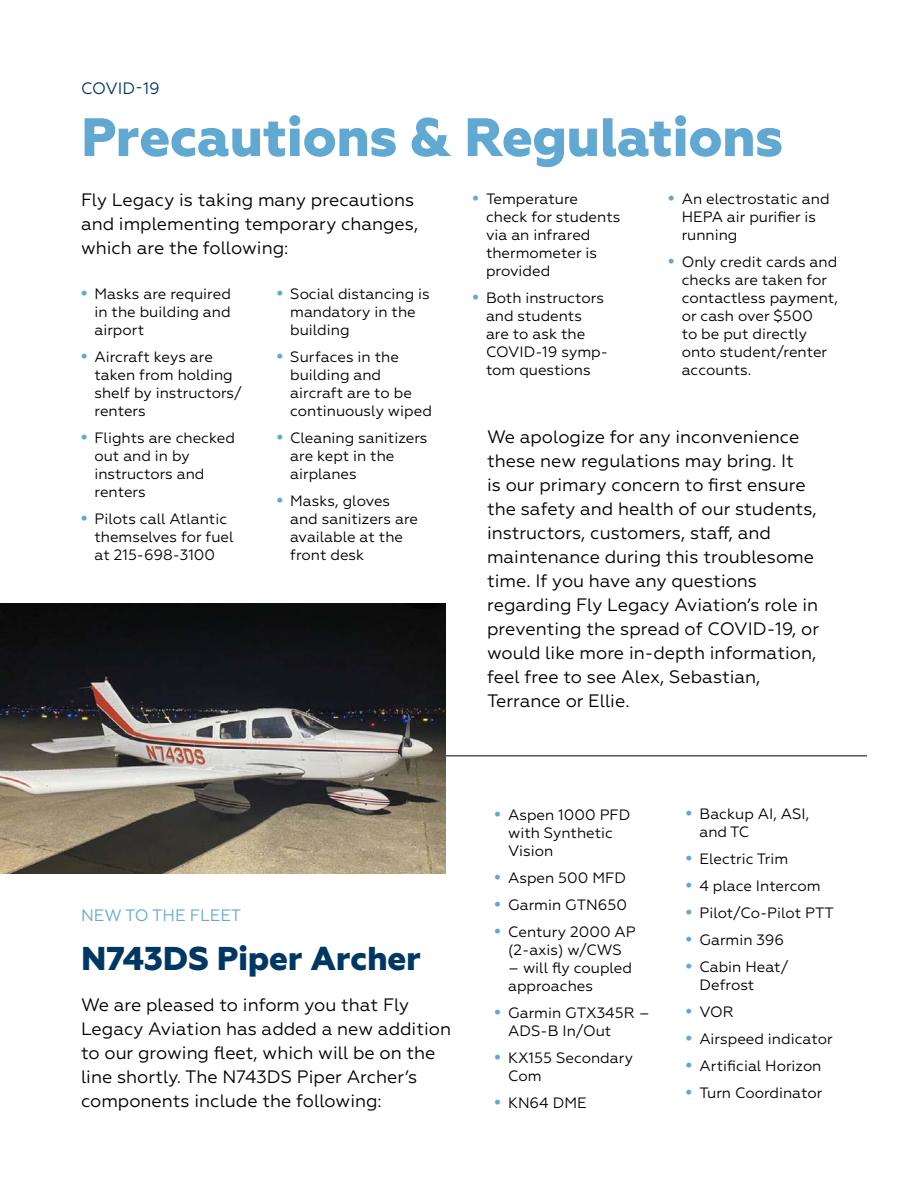
<style>
.page{position:relative;width:918px;height:1188px;background:#fff}
.page>*{position:absolute;margin:0;border:0;box-sizing:border-box;transform-origin:0 0}
.t1{font:800 54px "Geometria";letter-spacing:-.01em;color:#61a9d3}
.t2{font:800 33px "Geometria";letter-spacing:-.01em;color:#003863}
.t3{font:18px/24px "Geometria";color:#000}
.t4{font:16.5px "Geometria";color:#61a9d3}
.t5{font:16.5px "Geometria";letter-spacing:-.01em;color:#003863}
.t6{font:15px/18px "Geometria";color:#000}
.s1{font-weight:800;color:#61a9d3}
</style>
<div class="page">
<hr style="left:52px;top:756px;width:815px;height:1px;background:#000">
<img style="left:0;top:604px;width:446px;height:269px">
<p class="t5" style="left:81px;top:79px;width:80px">COVID-19</p>
<h1 class="t1" style="left:81px;top:105px;width:704px">Precautions &amp; Regulations</h1>
<p class="t6" style="left:682px;top:190px;width:149px;text-indent:-14px"><span class="s1">•</span> An electrostatic and<br>HEPA air purifier is running</p>
<p class="t6" style="left:682px;top:253px;width:158px;text-indent:-14px"><span class="s1">•</span> Only credit cards and checks are taken for contactless payment, or cash over $500<br>to be put directly onto student/renter accounts.</p>
<p class="t3" style="left:81px;top:188px;width:339px">Fly Legacy is taking many precautions and implementing temporary changes, which are the following:</p>
<p class="t6" style="left:486px;top:190px;width:136px;text-indent:-14px"><span class="s1">•</span> Temperature check for students via an infrared thermometer is provided</p>
<p class="t6" style="left:486px;top:289px;width:123px;text-indent:-14px"><span class="s1">•</span> Both instructors and students are to ask the<br>COVID-19 symp&shy;tom questions</p>
<p class="t6" style="left:290px;top:285px;width:141px;text-indent:-14px"><span class="s1">•</span> Social distancing is mandatory in the building</p>
<p class="t6" style="left:290px;top:348px;width:143px;text-indent:-14px"><span class="s1">•</span> Surfaces in the building and aircraft are to be continuously wiped</p>
<p class="t6" style="left:290px;top:429px;width:139px;text-indent:-14px"><span class="s1">•</span> Cleaning sanitizers are kept in the airplanes</p>
<p class="t6" style="left:290px;top:492px;width:129px;text-indent:-14px"><span class="s1">•</span> Masks, gloves and sanitizers are available at the front desk</p>
<p class="t6" style="left:94px;top:285px;width:138px;text-align:justify;text-indent:-14px"><span class="s1">•</span> Masks are required in the building and airport</p>
<p class="t6" style="left:94px;top:348px;width:149px;text-indent:-14px"><span class="s1">•</span> Aircraft keys are taken from holding shelf by instructors/ renters</p>
<p class="t6" style="left:94px;top:429px;width:142px;text-indent:-14px"><span class="s1">•</span> Flights are checked out and in by instructors and renters</p>
<p class="t6" style="left:94px;top:510px;width:141px;text-indent:-14px"><span class="s1">•</span> Pilots call Atlantic themselves for fuel at 215-698-3100</p>
<p class="t3" style="left:487px;top:425px;width:333px">We apologize for any inconvenience these new regulations may bring. It<br>is our primary concern to first ensure the safety and health of our students, instructors, customers, staff, and maintenance during this troublesome time. If you have any questions regarding Fly Legacy Aviation’s role in preventing the spread of COVID-19, or would like more in-depth information, feel free to see Alex, Sebastian, Terrance or Ellie.</p>
<p class="t4" style="left:81px;top:906px;width:83px">New tothe</p>
<p class="t4" style="left:190px;top:906px;width:22px">Fleet</p>
<h2 class="t2" style="left:81px;top:939px;width:342px">N743DS Piper Archer</h2>
<p class="t3" style="left:81px;top:993px;width:372px">We are pleased to inform you that Fly Legacy Aviation has added a new addition to our growing fleet, which will be on the line shortly. The N743DS Piper Archer’s components include the following:</p>
<p class="t6" style="left:508px;top:805px;width:124px;text-indent:-14px"><span class="s1">•</span> Aspen 1000 PFD with Synthetic<br>Vision</p>
<p class="t6" style="left:495px;top:868px;width:133px"><span class="s1">•</span> Aspen 500 MFD</p>
<p class="t6" style="left:495px;top:895px;width:134px"><span class="s1">•</span> Garmin GTN650</p>
<p class="t6" style="left:495px;top:922px;width:143px;text-align:center"><span class="s1">•</span> Century 2000 AP (2-axis) w/CWS</p>
<p class="t6" style="left:508px;top:958px;width:125px">– will fly coupled approaches</p>
<p class="t6" style="left:508px;top:1003px;width:143px;text-indent:-14px"><span class="s1">•</span> Garmin GTX345R –<br>ADS-B In/Out</p>
<p class="t6" style="left:508px;top:1048px;width:127px;text-indent:-14px"><span class="s1">•</span> KX155 Secondary<br>Com</p>
<p class="t6" style="left:495px;top:1093px;width:94px"><span class="s1">•</span> KN64 DME</p>
<p class="t6" style="left:699px;top:805px;width:111px;text-indent:-14px"><span class="s1">•</span> Backup AI, ASI, and TC</p>
<p class="t6" style="left:686px;top:850px;width:104px"><span class="s1">•</span> Electric Trim</p>
<p class="t6" style="left:686px;top:877px;width:136px"><span class="s1">•</span> 4 place Intercom</p>
<p class="t6" style="left:686px;top:904px;width:150px"><span class="s1">•</span> Pilot/Co-Pilot PTT</p>
<p class="t6" style="left:686px;top:931px;width:100px"><span class="s1">•</span> Garmin 396</p>
<p class="t6" style="left:699px;top:958px;width:90px;text-indent:-14px"><span class="s1">•</span> Cabin Heat/<br>Defrost</p>
<p class="t6" style="left:686px;top:1003px;width:49px"><span class="s1">•</span> VOR</p>
<p class="t6" style="left:686px;top:1030px;width:148px"><span class="s1">•</span> Airspeed indicator</p>
<p class="t6" style="left:686px;top:1057px;width:137px"><span class="s1">•</span> Artificial Horizon</p>
<p class="t6" style="left:686px;top:1084px;width:138px"><span class="s1">•</span> Turn Coordinator</p>
</div>
